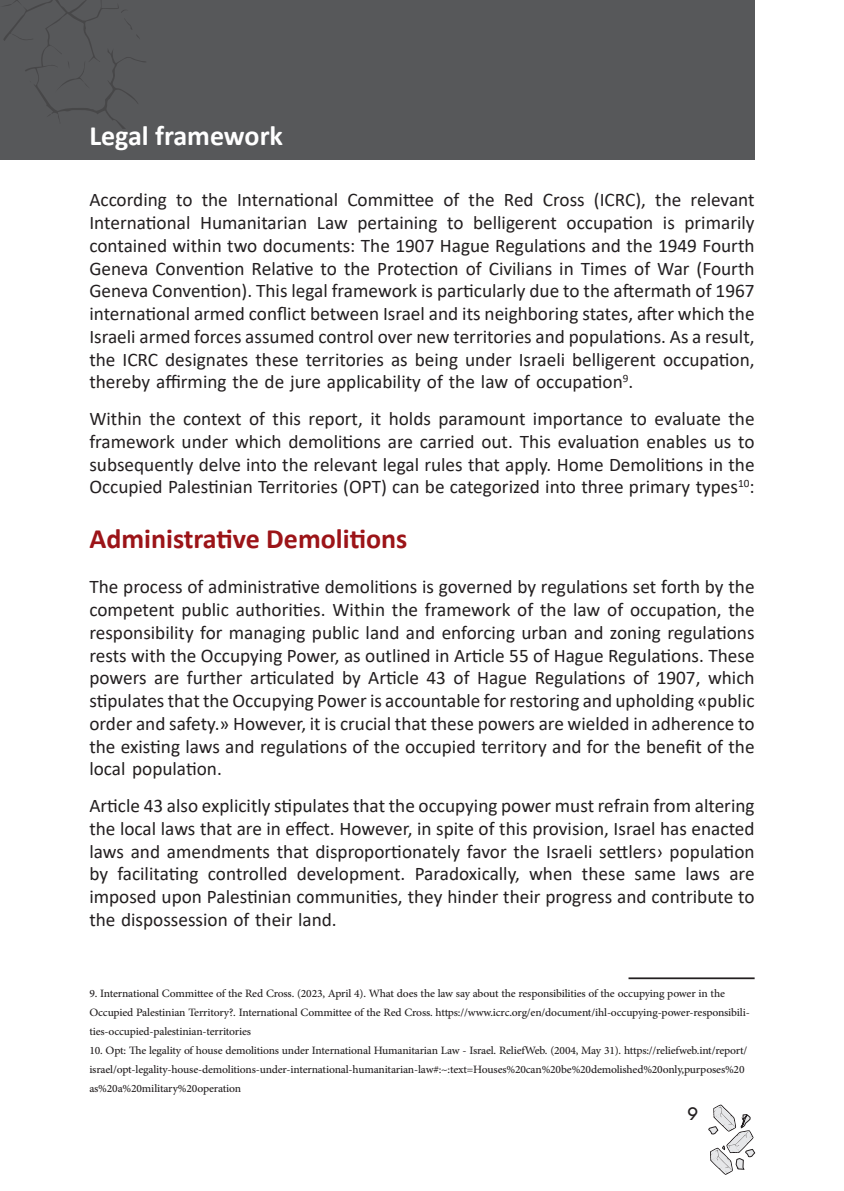
<style>
.page{position:relative;width:844px;height:1191px;background:#fff}
.page>*{position:absolute;margin:0;border:0;box-sizing:border-box;transform-origin:0 0}
.t1{font:700 28px "Calibri";color:#9c1418}
.t2{font:700 28px "Calibri";color:#fff}
.t3{font:19.25px/22.8px "Calibri";color:#231f20;text-align:justify}
.t4{font:17.5px "Madani Arabic";color:#231f20}
.t5{font:15.75px/18.9px "Adobe Arabic";letter-spacing:-.01em;color:#231f20}
</style>
<div class="page">
<svg style="left:708px;top:1104px;width:46px;height:70px"></svg>
<div style="left:0;top:0;width:754px;height:160px;background:#57585a"></div>
<svg style="left:3px;top:0;width:143px;height:129px"></svg>
<hr style="left:628px;top:977px;width:126px;height:2px;background:#231f20">
<h1 class="t2" style="left:89px;top:116px;width:195px">Legal framework</h1>
<p class="t3" style="left:89px;top:188px;width:666px">According to the International Committee of the Red Cross (ICRC), the relevant International Humanitarian Law pertaining to belligerent occupation is primarily contained within two documents: The 1907 Hague Regulations and the 1949 Fourth Geneva Convention Relative to the Protection of Civilians in Times of War (Fourth Geneva Convention). This legal framework is particularly due to the aftermath of 1967 international armed conflict between Israel and its neighboring states, after which the Israeli armed forces assumed control over new territories and populations. As a result, the ICRC designates these territories as being under Israeli belligerent occupation, thereby affirming the de jure applicability of the law of occupation<sup>9</sup>.</p>
<p class="t3" style="left:89px;top:407px;width:666px">Within the context of this report, it holds paramount importance to evaluate the framework under which demolitions are carried out. This evaluation enables us to subsequently delve into the relevant legal rules that apply. Home Demolitions in the Occupied Palestinian Territories (OPT) can be categorized into three primary types<sup>10</sup>:</p>
<h1 class="t1" style="left:89px;top:518px;width:319px">Administrative Demolitions</h1>
<p class="t3" style="left:89px;top:575px;width:666px">The process of administrative demolitions is governed by regulations set forth by the competent public authorities. Within the framework of the law of occupation, the responsibility for managing public land and enforcing urban and zoning regulations rests with the Occupying Power, as outlined in Article 55 of Hague Regulations. These powers are further articulated by Article 43 of Hague Regulations of 1907, which stipulates that the Occupying Power is accountable for restoring and upholding «public order and safety.» However, it is crucial that these powers are wielded in adherence to the existing laws and regulations of the occupied territory and for the benefit of the local population.</p>
<p class="t3" style="left:89px;top:794px;width:666px">Article 43 also explicitly stipulates that the occupying power must refrain from altering the local laws that are in effect. However, in spite of this provision, Israel has enacted laws and amendments that disproportionately favor the Israeli settlers› population by facilitating controlled development. Paradoxically, when these same laws are imposed upon Palestinian communities, they hinder their progress and contribute to the dispossession of their land.</p>
<p class="t5" style="left:89px;top:982px;width:661px">9. International Committee of the Red Cross. (2023, April 4). What does the law say about the responsibilities of the occupying power in the<br>Occupied Palestinian Territory?. International Committee of the Red Cross. https://www.icrc.org/en/document/ihl-occupying-power-responsibili&shy;ties-occupied-palestinian-territories</p>
<p class="t5" style="left:89px;top:1039px;width:659px">10. Opt: The legality of house demolitions under International Humanitarian Law - Israel. ReliefWeb. (2004, May 31). https://reliefweb.int/report/ israel/opt-legality-house-demolitions-under-international-humanitarian-law#:~:text=Houses%20can%20be%20demolished%20only,purposes%20 as%20a%20military%20operation</p>
<p class="t4" style="left:687px;top:1099px;width:12px">9</p>
</div>
